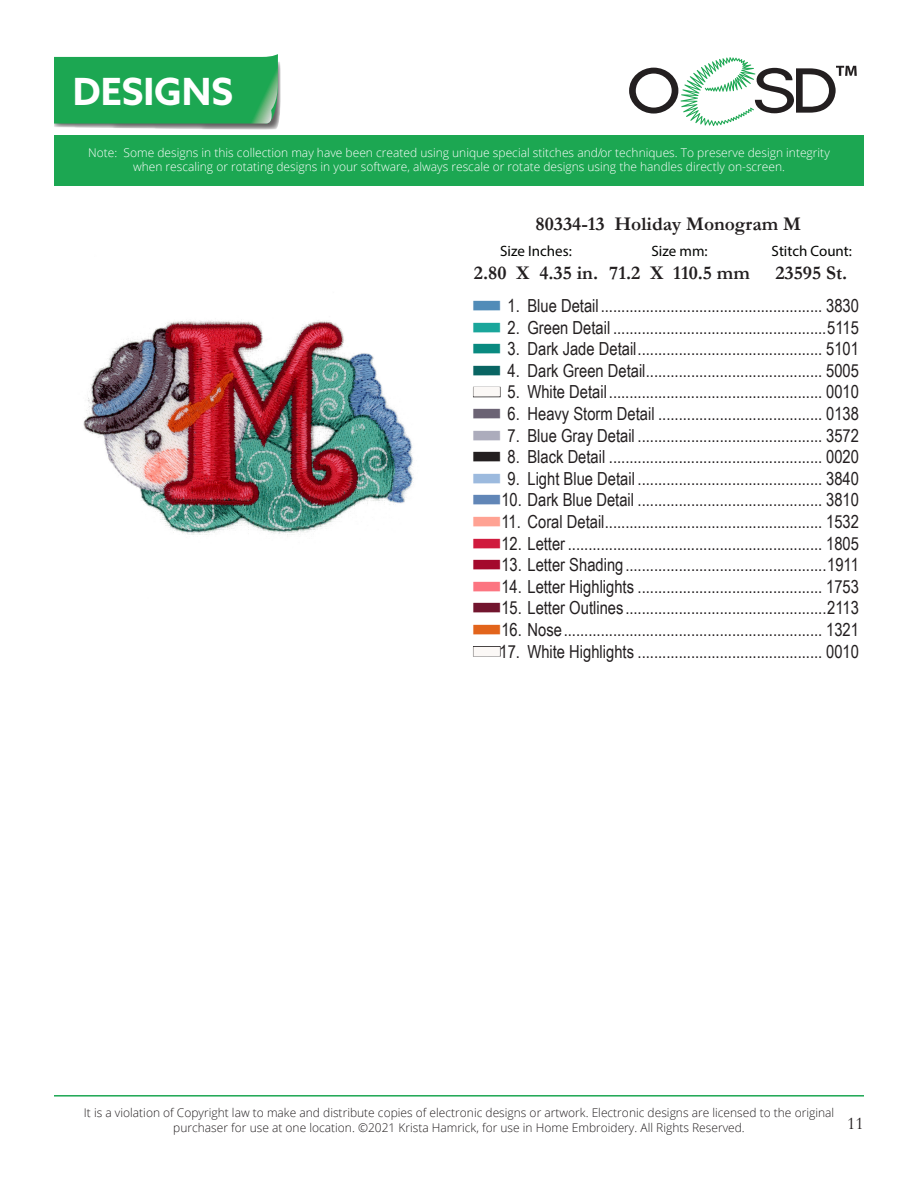
<style>
.page{position:relative;width:918px;height:1188px;background:#fff}
.page>*{position:absolute;margin:0;border:0;box-sizing:border-box;transform-origin:0 0}
.t1{font:700 37.5px "Azo Sans";color:#fff}
.t2{font:700 19.5px "Garamond";color:#231f20}
.t3{font:18px "Arial Narrow";color:#231f20}
.t4{font:18px "Garamond";color:#231f20}
.t5{font:15px "Myriad Pro";color:#040503}
.t6{font:300 12px/14.4px "Open Sans";color:#fff;text-align:center}
.t7{font:300 12px "Open Sans";color:#231f20}
.s1{font-family:"threadchart";color:#518cb8}
.s2{font-family:"threadchart";color:#1aa69b}
.s3{font-family:"threadchart";color:#098a80}
.s4{font-family:"threadchart";color:#096563}
.s5{font-family:"threadchart"}
.s6{font-family:"threadchart";color:#6b6374}
.s7{font-family:"threadchart";color:#acacbc}
.s8{font-family:"threadchart";color:#9cbade}
.s9{font-family:"threadchart";color:#6186b7}
.s10{font-family:"threadchart";color:#ffa293}
.s11{font-family:"threadchart";color:#d01b3e}
.s12{font-family:"threadchart";color:#a4092d}
.s13{font-family:"threadchart";color:#fc7581}
.s14{font-family:"threadchart";color:#72152e}
.s15{font-family:"threadchart";color:#e2641b}
</style>
<div class="page">
<svg style="left:629px;top:57px;width:228px;height:69px"></svg>
<div style="left:54px;top:135px;width:810px;height:51px;background:#1ca752"></div>
<hr style="left:54px;top:1095px;width:810px;height:2px;background:#1ca752">
<svg style="left:54px;top:54px;width:227px;height:76px;background:#36ab63"></svg>
<img style="left:83px;top:320px;width:331px;height:215px">
<p class="t1" style="left:73px;top:67px;width:162px">DESIGNS</p>
<p class="t6" style="left:88px;top:145px;width:743px">Note: Some designs in this collection may have been created using unique special stitches and/or techniques. To preserve design integrity when rescaling or rotating designs in your software, always rescale or rotate designs using the handles directly on-screen.</p>
<p class="t2" style="left:536px;top:211px;width:267px">80334-13 Holiday Monogram M</p>
<p class="t5" style="left:500px;top:242px;width:73px">Size Inches:</p>
<p class="t5" style="left:652px;top:242px;width:58px">Size mm:</p>
<p class="t5" style="left:772px;top:242px;width:82px">Stitch Count:</p>
<p class="t2" style="left:474px;top:260px;width:126px">2.80 X 4.35 in.</p>
<p class="t2" style="left:609px;top:260px;width:142px">71.2 X 110.5 mm</p>
<p class="t2" style="left:775px;top:260px;width:73px">23595 St.</p>
<p class="t3" style="left:473px;top:293px;width:387px"><span class="s1">n</span> 1. Blue Detail...................................................... 3830</p>
<p class="t3" style="left:473px;top:314px;width:387px"><span class="s2">n</span> 2. Green Detail ....................................................5115</p>
<p class="t3" style="left:473px;top:336px;width:387px"><span class="s3">n</span> 3. Dark Jade Detail............................................. 5101</p>
<p class="t3" style="left:473px;top:357px;width:387px"><span class="s4">n</span> 4. Dark Green Detail........................................... 5005</p>
<p class="t3" style="left:473px;top:379px;width:387px"><span class="s5">n</span> 5. White Detail.................................................... 0010</p>
<p class="t3" style="left:473px;top:401px;width:387px"><span class="s6">n</span> 6. Heavy Storm Detail ........................................ 0138</p>
<p class="t3" style="left:473px;top:422px;width:387px"><span class="s7">n</span> 7. Blue Gray Detail ............................................. 3572</p>
<p class="t3" style="left:473px;top:444px;width:387px"><span class="s5">n</span> 8. Black Detail .................................................... 0020</p>
<p class="t3" style="left:473px;top:465px;width:387px"><span class="s8">n</span> 9. Light Blue Detail ............................................. 3840</p>
<p class="t3" style="left:473px;top:487px;width:387px"><span class="s9">n</span>10. Dark Blue Detail ............................................. 3810</p>
<p class="t3" style="left:473px;top:509px;width:387px"><span class="s10">n</span>11. Coral Detail..................................................... 1532</p>
<p class="t3" style="left:473px;top:530px;width:387px"><span class="s11">n</span>12. Letter .............................................................. 1805</p>
<p class="t3" style="left:473px;top:552px;width:387px"><span class="s12">n</span>13. Letter Shading.................................................1911</p>
<p class="t3" style="left:473px;top:573px;width:387px"><span class="s13">n</span>14. Letter Highlights ............................................. 1753</p>
<p class="t3" style="left:473px;top:595px;width:387px"><span class="s14">n</span>15. Letter Outlines.................................................2113</p>
<p class="t3" style="left:473px;top:617px;width:387px"><span class="s15">n</span>16. Nose............................................................... 1321</p>
<p class="t3" style="left:473px;top:638px;width:387px"><span class="s5">n</span>17. White Highlights ............................................. 0010</p>
<p class="t7" style="left:84px;top:1105px;width:752px">It is a violation of Copyright law to make and distribute copies of electronic designs or artwork. Electronic designs are licensed to the original</p>
<p class="t7" style="left:173px;top:1119px;width:573px">purchaser for use at one location. ©2021 Krista Hamrick, for use in Home Embroidery. All Rights Reserved.</p>
<p class="t4" style="left:847px;top:1111px;width:18px">11</p>
</div>
